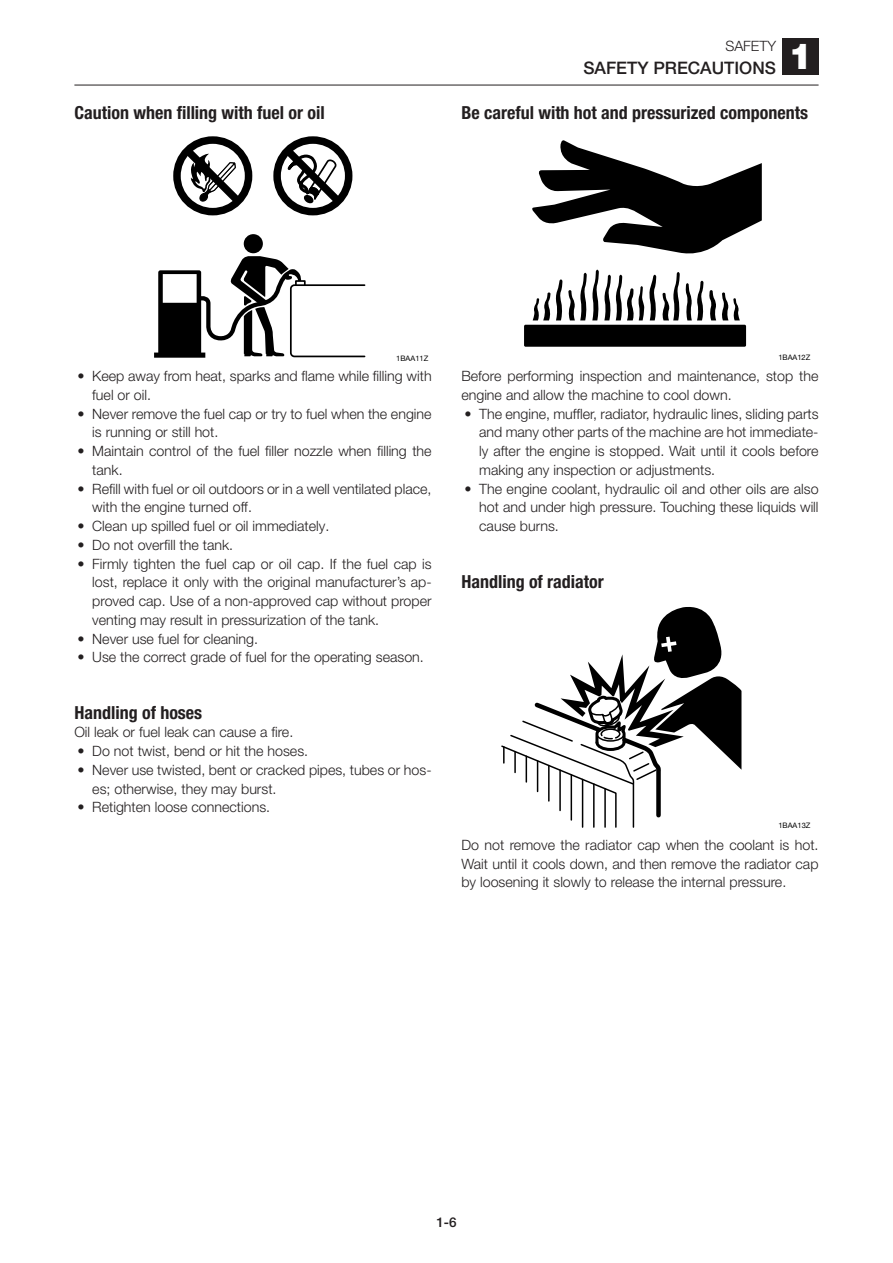
<style>
.page{position:relative;width:893px;height:1263px;background:#fff}
.page>*{position:absolute;margin:0;border:0;box-sizing:border-box;transform-origin:0 0}
.t1{font:700 condensed 18px "Helvetica Neue LT Pro";color:#231f20}
.t2{font:500 17.25px "Helvetica Neue LT Pro";color:#231f20}
.t3{font:300 14.25px/18.8px "Helvetica Neue LT Pro";color:#231f20}
.t4{font:500 13.5px "Helvetica Neue LT Pro";color:#231f20}
.t5{font:7.5px "Helvetica Neue";color:#000}
</style>
<div class="page">
<hr style="left:74px;top:85px;width:745px;height:1px;background:#231f20">
<div style="left:782px;top:38px;width:37px;height:36px;background:#231f20"></div>
<svg style="left:532px;top:140px;width:230px;height:114px"></svg>
<svg style="left:524px;top:270px;width:222px;height:77px"></svg>
<svg style="left:501px;top:607px;width:240px;height:221px"></svg>
<div style="left:273px;top:136px;width:79px;height:79px;border:8px solid #000;border-radius:50%"></div>
<svg style="left:280px;top:143px;width:65px;height:65px"></svg>
<div style="left:244px;top:234px;width:19px;height:19px;background:#000;border-radius:50%"></div>
<svg style="left:154px;top:256px;width:212px;height:102px"></svg>
<div style="left:173px;top:136px;width:79px;height:79px;border:8px solid #000;border-radius:50%"></div>
<svg style="left:180px;top:143px;width:65px;height:65px"></svg>
<p class="t1" style="left:74px;top:102px;width:252px">Caution when filling with fuel or oil</p>
<p class="t3" style="left:725px;top:36px;width:52px">SAFETY</p>
<p class="t2" style="left:583px;top:58px;width:231px">SAFETY PRECAUTIONS <sup>1</sup></p>
<p class="t1" style="left:461px;top:102px;width:348px">Be careful with hot and pressurized components</p>
<p class="t5" style="left:396px;top:354px;width:33px">1BAA11Z</p>
<p class="t3" style="left:92px;top:366px;width:341px;text-indent:-15px">• Keep away from heat, sparks and flame while filling with fuel or oil.</p>
<p class="t3" style="left:92px;top:404px;width:341px;text-indent:-15px">• Never remove the fuel cap or try to fuel when the engine is running or still hot.</p>
<p class="t3" style="left:92px;top:441px;width:341px;text-indent:-15px">• Maintain control of the fuel filler nozzle when filling the tank.</p>
<p class="t3" style="left:92px;top:479px;width:341px;text-indent:-15px">• Refill with fuel or oil outdoors or in a well ventilated place, with the engine turned off.</p>
<p class="t3" style="left:77px;top:516px;width:253px">• Clean up spilled fuel or oil immediately.</p>
<p class="t3" style="left:77px;top:535px;width:157px">• Do not overfill the tank.</p>
<p class="t3" style="left:92px;top:554px;width:341px;text-align:justify;text-indent:-15px">• Firmly tighten the fuel cap or oil cap. If the fuel cap is lost, replace it only with the original manufacturer’s ap&shy;proved cap. Use of a non-approved cap without proper venting may result in pressurization of the tank.</p>
<p class="t3" style="left:77px;top:629px;width:182px">• Never use fuel for cleaning.</p>
<p class="t3" style="left:77px;top:648px;width:348px">• Use the correct grade of fuel for the operating season.</p>
<p class="t1" style="left:74px;top:702px;width:129px">Handling of hoses</p>
<p class="t3" style="left:74px;top:723px;width:220px">Oil leak or fuel leak can cause a fire.</p>
<p class="t3" style="left:77px;top:741px;width:232px">• Do not twist, bend or hit the hoses.</p>
<p class="t3" style="left:92px;top:760px;width:341px;text-indent:-15px">• Never use twisted, bent or cracked pipes, tubes or hos&shy;es; otherwise, they may burst.</p>
<p class="t3" style="left:77px;top:798px;width:194px">• Retighten loose connections.</p>
<p class="t5" style="left:778px;top:352px;width:33px">1BAA12Z</p>
<p class="t3" style="left:461px;top:366px;width:359px">Before performing inspection and maintenance, stop the engine and allow the machine to cool down.</p>
<p class="t3" style="left:479px;top:404px;width:341px;text-align:justify;text-indent:-15px">• The engine, muffler, radiator, hydraulic lines, sliding parts and many other parts of the machine are hot immediate&shy;ly after the engine is stopped. Wait until it cools before making any inspection or adjustments.</p>
<p class="t3" style="left:479px;top:479px;width:341px;text-align:justify;text-indent:-15px">• The engine coolant, hydraulic oil and other oils are also hot and under high pressure. Touching these liquids will cause burns.</p>
<p class="t1" style="left:461px;top:571px;width:144px">Handling of radiator</p>
<p class="t5" style="left:778px;top:821px;width:33px">1BAA13Z</p>
<p class="t3" style="left:461px;top:835px;width:359px;text-align:justify">Do not remove the radiator cap when the coolant is hot.<br>Wait until it cools down, and then remove the radiator cap by loosening it slowly to release the internal pressure.</p>
<p class="t4" style="left:436px;top:1213px;width:22px">1-6</p>
</div>
